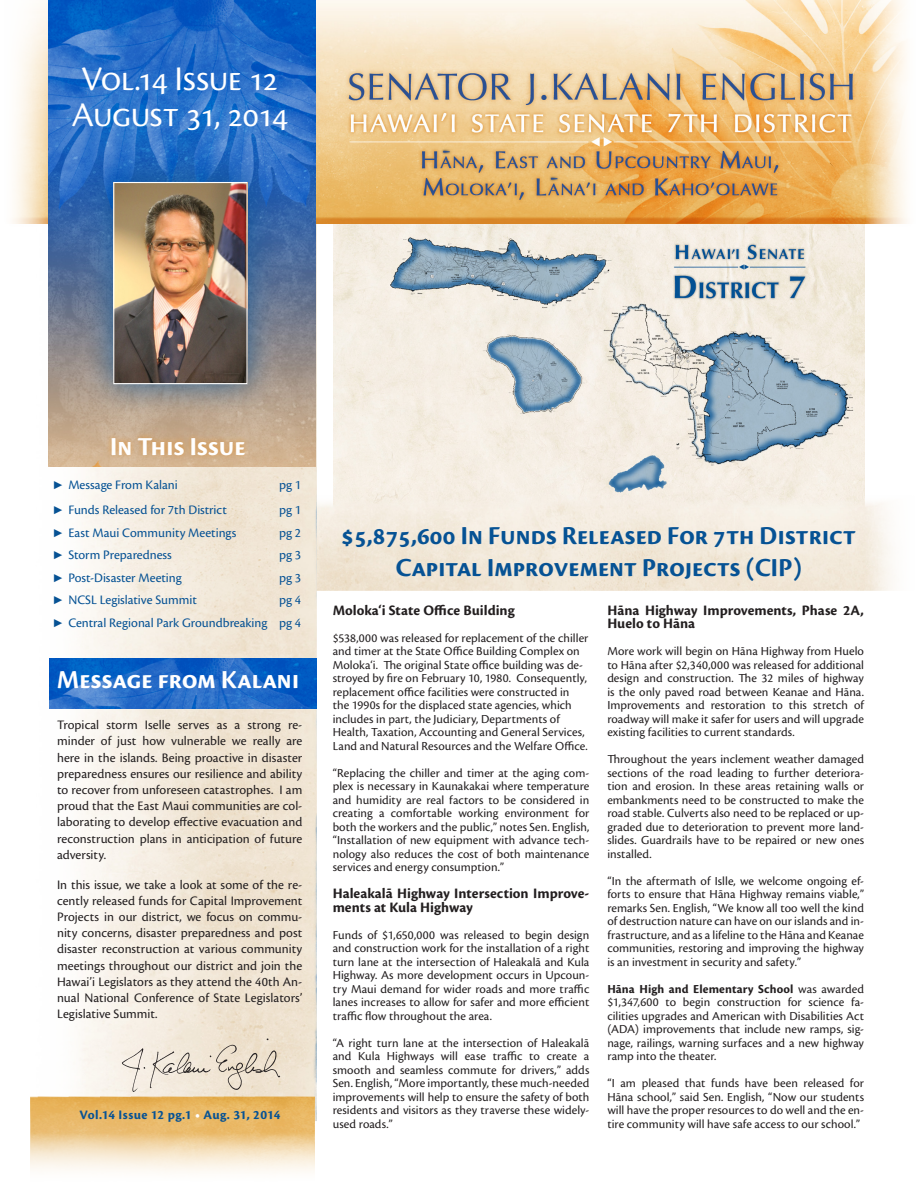
<style>
.page{position:relative;width:918px;height:1188px;background:#fff}
.page>*{position:absolute;margin:0;border:0;box-sizing:border-box;transform-origin:0 0}
.Senate_Headline{font:36px "Cronos Pro Disp";letter-spacing:-.015em;color:#fff}
.Senate_Headline-2{font:27px/32.4px "Cronos Pro Bold Disp";letter-spacing:.005em;color:#065294;text-align:center}
.Senate_Headline-3{font:27px "Cronos Pro Bold Disp";letter-spacing:.01em;color:#fff}
.t1{font:700 15px/13.5px "Cronos Pro";color:#231f20}
.t2{font:13.5px/16.2px "Cronos Pro";color:#231f20;text-align:justify}
.t3{font:13.5px "Cronos Pro";color:#065294}
.Emphasis{font:700 13.5px "Cronos Pro";letter-spacing:.02em;color:#065294}
.t4{font:12.75px/13.5px "Cronos Pro";letter-spacing:.005em;color:#231f20;text-align:justify}
.s1{font-family:"Andale Mono"}
.s2{color:#fff}
.s3{font-weight:700}
</style>
<div class="page">
<img style="left:334px;top:229px;width:530px;height:266px">
<img style="left:316px;top:495px;width:579px;height:95px">
<img style="left:48px;top:229px;width:268px;height:892px">
<img style="left:12px;top:0;width:895px;height:229px">
<img style="left:30px;top:1096px;width:285px;height:76px">
<img style="left:49px;top:1px;width:267px;height:466px">
<div style="left:106px;top:432px;width:145px;height:29px;background:#df943c;opacity:.89"></div>
<img style="left:49px;top:659px;width:267px;height:50px">
<img style="left:116px;top:1038px;width:170px;height:60px">
<div style="left:83px;top:152px;width:195px;height:262px;background:#065294;opacity:.75"></div>
<img style="left:115px;top:184px;width:131px;height:198px">
<div style="left:113px;top:182px;width:135px;height:202px;border:1px solid #fff"></div>
<p class="Senate_Headline" style="left:82px;top:58px;width:198px">Vol.14 Issue 12</p>
<p class="Senate_Headline" style="left:72px;top:94px;width:218px">August 31, 2014</p>
<p class="Senate_Headline-3" style="left:110px;top:431px;width:137px">In This Issue</p>
<p class="t3" style="left:54px;top:477px;width:125px"><span class="s1">►</span> Message From Kalani</p>
<p class="t3" style="left:279px;top:477px;width:24px">pg 1</p>
<p class="t3" style="left:54px;top:502px;width:174px"><span class="s1">►</span> Funds Released for 7th District</p>
<p class="t3" style="left:279px;top:502px;width:24px">pg 1</p>
<p class="t3" style="left:54px;top:525px;width:184px"><span class="s1">►</span> East Maui Community Meetings</p>
<p class="t3" style="left:279px;top:525px;width:24px">pg 2</p>
<p class="t3" style="left:54px;top:547px;width:119px"><span class="s1">►</span> Storm Preparedness</p>
<p class="t3" style="left:279px;top:547px;width:24px">pg 3</p>
<p class="t3" style="left:54px;top:570px;width:129px"><span class="s1">►</span> Post-Disaster Meeting</p>
<p class="t3" style="left:279px;top:570px;width:24px">pg 3</p>
<p class="t3" style="left:54px;top:592px;width:144px"><span class="s1">►</span> NCSL Legislative Summit</p>
<p class="t3" style="left:279px;top:592px;width:24px">pg 4</p>
<p class="t3" style="left:54px;top:615px;width:249px"><span class="s1">►</span> Central Regional Park Groundbreaking pg 4</p>
<p class="Senate_Headline-3" style="left:57px;top:664px;width:243px">Message from Kalani</p>
<p class="t2" style="left:57px;top:717px;width:247px">Tropical storm Iselle serves as a strong re&shy;minder of just how vulnerable we really are here in the islands. Being proactive in disaster preparedness ensures our resilience and ability to recover from unforeseen catastrophes. I am proud that the East Maui communities are col&shy;laborating to develop effective evacuation and reconstruction plans in anticipation of future adversity.</p>
<p class="t2" style="left:57px;top:876px;width:247px">In this issue, we take a look at some of the re&shy;cently released funds for Capital Improvement Projects in our district, we focus on commu&shy;nity concerns, disaster preparedness and post disaster reconstruction at various community meetings throughout our district and join the Hawai’i Legislators as they attend the 40th An&shy;nual National Conference of State Legislators’ Legislative Summit.</p>
<p class="Emphasis" style="left:79px;top:1107px;width:203px">Vol.14 Issue 12 pg.1 <span class="s2">•</span> Aug. 31, 2014</p>
<p class="Senate_Headline-2" style="left:342px;top:519px;width:516px">$5,875,600 In Funds Released For 7th District<br>Capital Improvement Projects (CIP)</p>
<p class="t1" style="left:333px;top:604px;width:183px">Moloka‘i State Office Building</p>
<p class="t4" style="left:333px;top:631px;width:257px;text-align:left">$538,000 was released for replacement of the chiller and timer at the State Office Building Complex on Moloka‘i. The original State office building was de&shy;stroyed by fire on February 10, 1980. Consequently, replacement office facilities were constructed in the 1990s for the displaced state agencies, which includes in part, the Judiciary, Departments of Health, Taxation, Accounting and General Services, Land and Natural Resources and the Welfare Office.</p>
<p class="t4" style="left:333px;top:766px;width:258px">“Replacing the chiller and timer at the aging com&shy;plex is necessary in Kaunakakai where temperature and humidity are real factors to be considered in creating a comfortable working environment for both the workers and the public,” notes Sen. English, “Installation of new equipment with advance tech&shy;nology also reduces the cost of both maintenance services and energy consumption.”</p>
<p class="t1" style="left:333px;top:887px;width:258px">Haleakalā Highway Intersection Improve&shy;ments at Kula Highway</p>
<p class="t4" style="left:333px;top:928px;width:258px">Funds of $1,650,000 was released to begin design and construction work for the installation of a right turn lane at the intersection of Haleakalā and Kula Highway. As more development occurs in Upcoun&shy;try Maui demand for wider roads and more traffic lanes increases to allow for safer and more efficient traffic flow throughout the area.</p>
<p class="t4" style="left:333px;top:1036px;width:258px">“A right turn lane at the intersection of Haleakalā and Kula Highways will ease traffic to create a smooth and seamless commute for drivers,” adds Sen. English, “More importantly, these much-needed improvements will help to ensure the safety of both residents and visitors as they traverse these widely&shy;used roads.”</p>
<p class="t1" style="left:607px;top:604px;width:258px">Hāna Highway Improvements, Phase 2A,<br>Huelo to Hāna</p>
<p class="t4" style="left:607px;top:645px;width:258px">More work will begin on Hāna Highway from Huelo to Hāna after $2,340,000 was released for additional design and construction. The 32 miles of highway is the only paved road between Keanae and Hāna.<br>Improvements and restoration to this stretch of roadway will make it safer for users and will upgrade existing facilities to current standards.</p>
<p class="t4" style="left:607px;top:753px;width:258px">Throughout the years inclement weather damaged sections of the road leading to further deteriora&shy;tion and erosion. In these areas retaining walls or embankments need to be constructed to make the road stable. Culverts also need to be replaced or up&shy;graded due to deterioration to prevent more land&shy;slides. Guardrails have to be repaired or new ones installed.</p>
<p class="t4" style="left:607px;top:874px;width:258px">“In the aftermath of Islle, we welcome ongoing ef&shy;forts to ensure that Hāna Highway remains viable,” remarks Sen. English, “We know all too well the kind of destruction nature can have on our islands and in&shy;frastructure, and as a lifeline to the Hāna and Keanae communities, restoring and improving the highway is an investment in security and safety.”</p>
<p class="t4" style="left:607px;top:982px;width:258px"><span class="s3">Hāna High and Elementary School</span> was awarded $1,347,600 to begin construction for science fa&shy;cilities upgrades and American with Disabilities Act (ADA) improvements that include new ramps, sig&shy;nage, railings, warning surfaces and a new highway ramp into the theater.</p>
<p class="t4" style="left:607px;top:1077px;width:258px">“I am pleased that funds have been released for Hāna school,” said Sen. English, “Now our students will have the proper resources to do well and the en&shy;tire community will have safe access to our school.”</p>
</div>
